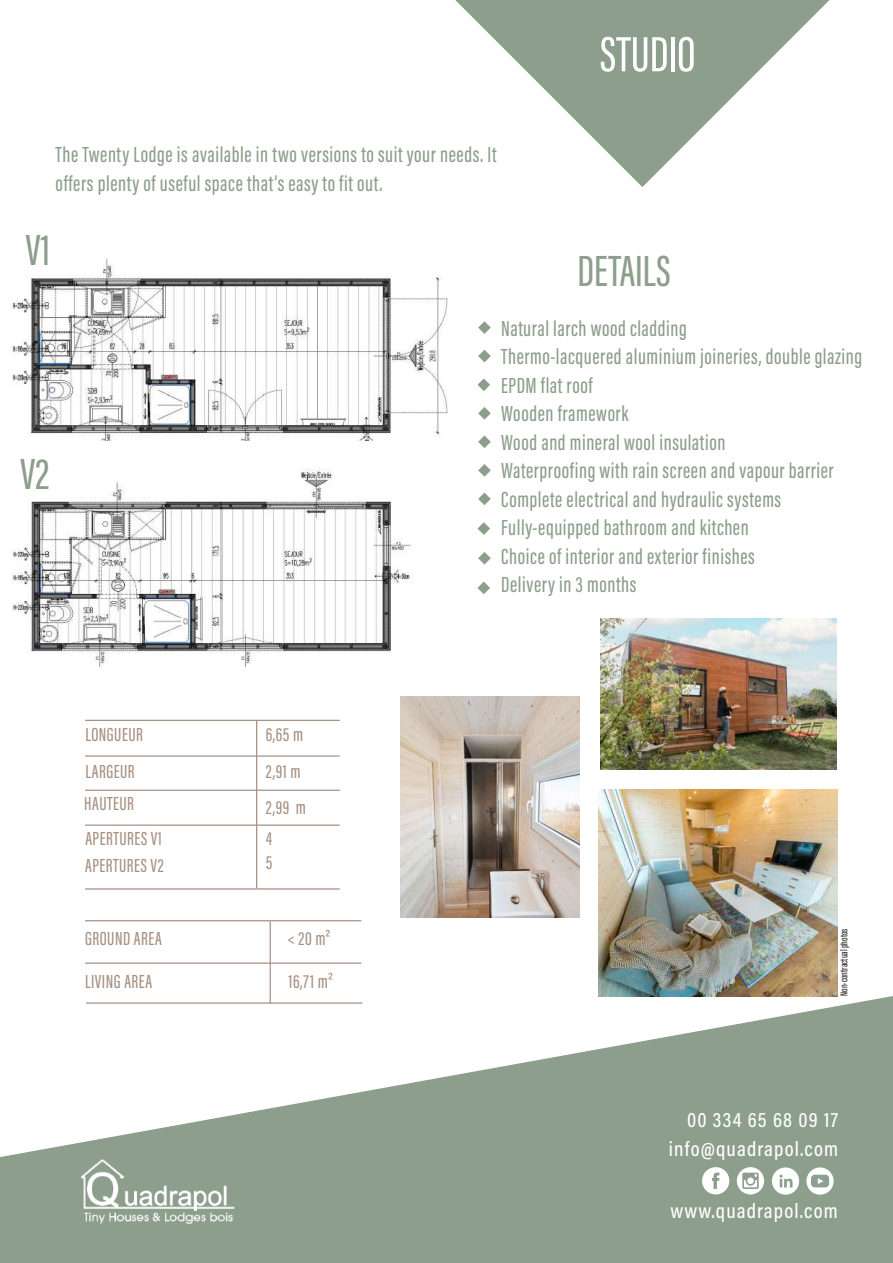
<style>
.page{position:relative;width:893px;height:1263px;background:#fff}
.page>*{position:absolute;margin:0;border:0;box-sizing:border-box;transform-origin:0 0}
.t1{font:500 51px "Acumin Pro Extra Cond";color:#fff}
.t2{font:500 45px "Acumin Pro Extra Cond";color:#8d9e8c}
.t3{font:500 22.5px/28.5px "Acumin Pro Extra Cond";letter-spacing:.025em;color:#8d9e8c}
.t4{font:500 21px/28.5px "Acumin Pro Cond";letter-spacing:.055em;color:#fff;text-align:right}
.t5{font:500 19.5px/36.3px "Acumin Pro Extra Cond";letter-spacing:.025em;color:#a79183}
.t6{font:500 10.5px "Acumin Pro Extra Cond";color:#231f20}
</style>
<div class="page">
<svg style="left:455px;top:0;width:374px;height:187px"></svg>
<svg style="left:0;top:996px;width:893px;height:267px;fill:#8d9e8c"></svg>
<div style="left:702px;top:1167px;width:27px;height:27px;background:#fff;border-radius:50%"></div>
<svg style="left:712px;top:1172px;width:7px;height:17px"></svg>
<div style="left:737px;top:1167px;width:27px;height:27px;background:#fff;border-radius:50%"></div>
<svg style="left:742px;top:1172px;width:17px;height:17px"></svg>
<div style="left:772px;top:1167px;width:27px;height:28px;background:#fff;border-radius:50%"></div>
<svg style="left:779px;top:1175px;width:13px;height:12px"></svg>
<svg style="left:806px;top:1167px;width:28px;height:28px"></svg>
<svg style="left:811px;top:1175px;width:18px;height:12px"></svg>
<img style="left:53px;top:1142px;width:203px;height:85px">
<svg style="left:478px;top:321px;width:13px;height:13px"></svg>
<svg style="left:478px;top:350px;width:13px;height:12px"></svg>
<svg style="left:478px;top:407px;width:13px;height:13px"></svg>
<svg style="left:478px;top:435px;width:13px;height:13px"></svg>
<svg style="left:478px;top:464px;width:13px;height:13px"></svg>
<svg style="left:478px;top:492px;width:13px;height:13px"></svg>
<svg style="left:478px;top:552px;width:13px;height:12px"></svg>
<svg style="left:478px;top:378px;width:12px;height:13px"></svg>
<svg style="left:477px;top:522px;width:13px;height:13px"></svg>
<hr style="left:256px;top:721px;width:1px;height:167px;background:#a79183">
<hr style="left:85px;top:720px;width:255px;height:1px;background:#a79183">
<hr style="left:85px;top:755px;width:255px;height:2px;background:#a79183">
<hr style="left:85px;top:790px;width:255px;height:1px;background:#a79183">
<hr style="left:85px;top:824px;width:255px;height:2px;background:#a79183">
<hr style="left:85px;top:920px;width:276px;height:1px;background:#a79183">
<hr style="left:85px;top:962px;width:276px;height:2px;background:#a79183">
<hr style="left:270px;top:921px;width:1px;height:83px;background:#a79183">
<img style="left:599px;top:790px;width:239px;height:207px">
<img style="left:401px;top:696px;width:178px;height:221px">
<img style="left:601px;top:619px;width:235px;height:150px">
<hr style="left:86px;top:1002px;width:276px;height:2px;background:#a79183">
<svg style="left:477px;top:581px;width:13px;height:13px"></svg>
<hr style="left:85px;top:888px;width:255px;height:1px;background:#a79183">
<img style="left:12px;top:470px;width:399px;height:196px">
<img style="left:11px;top:258px;width:437px;height:182px">
<p class="t3" style="left:56px;top:140px;width:442px">The Twenty Lodge is available in two versions to suit your needs. It offers plenty of useful space that’s easy to fit out.</p>
<h1 class="t1" style="left:600px;top:23px;width:97px">STUDIO</h1>
<h2 class="t2" style="left:26px;top:223px;width:26px">V1</h2>
<h2 class="t2" style="left:20px;top:447px;width:31px">V2</h2>
<p class="t5" style="left:85px;top:716px;width:59px">LONGUEUR</p>
<p class="t5" style="left:85px;top:753px;width:51px">LARGEUR</p>
<p class="t5" style="left:84px;top:786px;width:79px;line-height:35.2px">HAUTEUR<br>APERTURES V1</p>
<p class="t5" style="left:85px;top:847px;width:80px">APERTURES V2</p>
<p class="t5" style="left:266px;top:716px;width:42px">6,65 m<br>2,91 m<br>2,99 m</p>
<p class="t5" style="left:266px;top:827px;width:8px;line-height:23.4px">4<br>5</p>
<p class="t5" style="left:85px;top:920px;width:78px">GROUND AREA</p>
<p class="t5" style="left:287px;top:920px;width:44px">&lt; 20 m²</p>
<p class="t5" style="left:85px;top:963px;width:69px">LIVING AREA</p>
<p class="t5" style="left:288px;top:963px;width:46px">16,71 m²</p>
<h2 class="t2" style="left:577px;top:244px;width:95px">DETAILS</h2>
<p class="t3" style="left:501px;top:314px;width:363px">Natural larch wood cladding<br>Thermo-lacquered aluminium joineries, double glazing EPDM flat roof<br>Wooden framework<br>Wood and mineral wool insulation<br>Waterproofing with rain screen and vapour barrier Complete electrical and hydraulic systems Fully-equipped bathroom and kitchen<br>Choice of interior and exterior finishes<br>Delivery in 3 months</p>
<p class="t6" style="left:838px;top:996px;width:69px;rotate:-90deg">Non-contractual photos</p>
<p class="t4" style="left:669px;top:1105px;width:171px">00 334 65 68 09 17 info@quadrapol.com</p>
<p class="t4" style="left:671px;top:1196px;width:169px">www.quadrapol.com</p>
</div>
